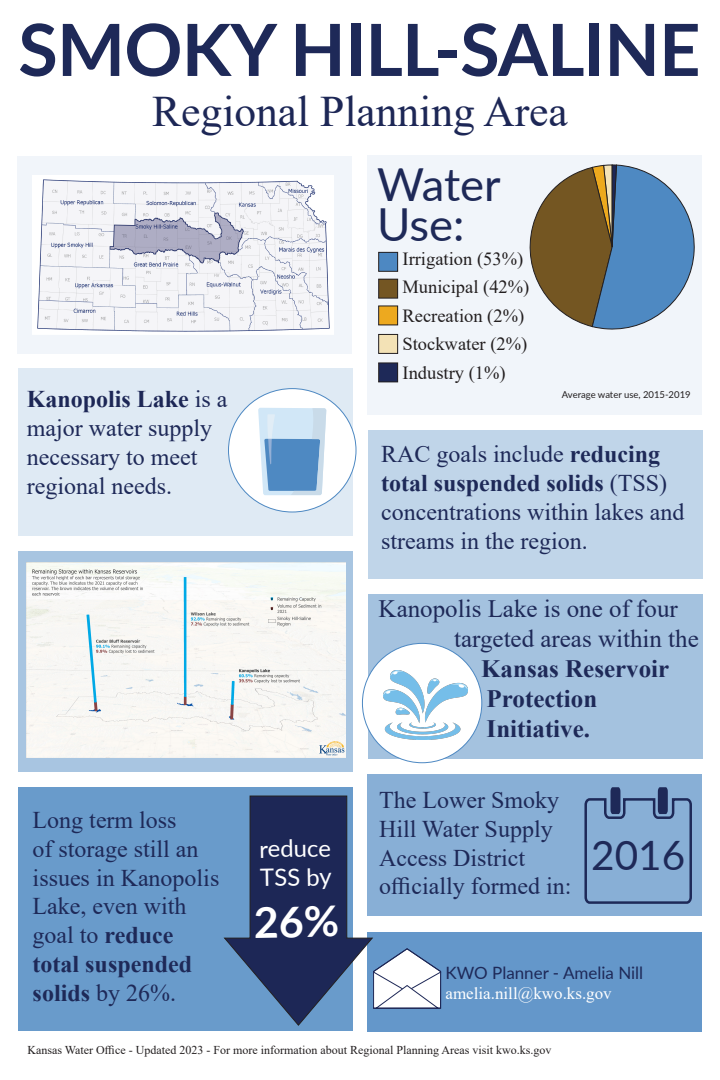
<style>
.page{position:relative;width:720px;height:1080px;background:#fff}
.page>*{position:absolute;margin:0;border:0;box-sizing:border-box;transform-origin:0 0}
.t1{font:700 72px "Lato";letter-spacing:-.01em;color:#1e2958}
.t2{font:45.5px/39.5px "Lato";letter-spacing:-.005em;color:#1e2958}
.t3{font:43.5px "Times New Roman";color:#1d2756}
.t4{font:40.5px "Lato";color:#1e2958}
.t5{font:25px "Times New Roman";color:#1e2958}
.t6{font:700 25px "Times New Roman";color:#1e2958}
.t7{font:24px/28.8px "Times New Roman";color:#1e2958}
.t8{font:24px/28.8px "Lato";color:#fff}
.t9{font:18.5px "Times New Roman";color:#231f20}
.t10{font:17px "Times New Roman";color:#fff}
.t11{font:17px "Lato";color:#1e2958}
.t12{font:12px "Times New Roman";color:#231f20}
.t13{font:9.5px "Lato";color:#231f20}
.s1{font-weight:700;color:#1d2756}
.s2{font-weight:700}
</style>
<div class="page">
<div style="left:17px;top:156px;width:334px;height:198px;background:#f1f5fa"></div>
<div style="left:367px;top:156px;width:335px;height:259px;background:#f1f5fa"></div>
<div style="left:19px;top:368px;width:334px;height:167px;background:#dfeaf4"></div>
<img style="left:32px;top:176px;width:302px;height:158px">
<div style="left:368px;top:430px;width:335px;height:149px;background:#c0d5e9"></div>
<div style="left:18px;top:787px;width:335px;height:244px;background:#699bcb"></div>
<div style="left:368px;top:594px;width:335px;height:165px;background:#a4c2df"></div>
<div style="left:367px;top:932px;width:335px;height:99px;background:#6497ca"></div>
<div style="left:367px;top:775px;width:335px;height:141px;background:#88afd6"></div>
<div style="left:379px;top:252px;width:19px;height:19px;background:#4d88c2"></div>
<div style="left:378px;top:252px;width:20px;height:20px;border:1px solid #231f20"></div>
<div style="left:379px;top:279px;width:19px;height:19px;background:#745623"></div>
<div style="left:378px;top:279px;width:20px;height:19px;border:1px solid #231f20"></div>
<div style="left:379px;top:306px;width:19px;height:19px;background:#eda91f"></div>
<div style="left:378px;top:306px;width:20px;height:19px;border:1px solid #231f20"></div>
<div style="left:379px;top:334px;width:19px;height:19px;background:#f3e2b6"></div>
<div style="left:378px;top:334px;width:20px;height:20px;border:1px solid #231f20"></div>
<div style="left:379px;top:363px;width:19px;height:19px;background:#1e2958"></div>
<div style="left:378px;top:363px;width:20px;height:19px;border:1px solid #231f20"></div>
<svg style="left:373px;top:948px;width:69px;height:61px"></svg>
<div style="left:229px;top:389px;width:127px;height:123px;background:#fff;border-radius:50%"></div>
<svg style="left:224px;top:796px;width:148px;height:229px"></svg>
<svg style="left:258px;top:408px;width:68px;height:87px;background:#98bcdd"></svg>
<svg style="left:529px;top:165px;width:166px;height:165px"></svg>
<svg style="left:584px;top:787px;width:108px;height:117px"></svg>
<div style="left:362px;top:643px;width:120px;height:120px;background:#fff;border-radius:50%"></div>
<img style="left:384px;top:670px;width:84px;height:70px">
<svg style="left:19px;top:552px;width:334px;height:220px;background:#adc7e1"></svg>
<img style="left:26px;top:563px;width:319px;height:194px">
<div style="left:255px;top:905px;width:83px;height:33px;background:#1d2756"></div>
<p class="t1" style="left:18px;top:-3px;width:684px">SMOKY HILL-SALINE</p>
<p class="t3" style="left:152px;top:81px;width:417px">Regional Planning Area</p>
<p class="t7" style="left:27px;top:384px;width:202px"><span class="s1">Kanopolis Lake</span> is a major water supply necessary to meet regional needs.</p>
<p class="t7" style="left:33px;top:805px;width:188px">Long term loss<br>of storage still an issues in Kanopolis<br>Lake, even with goal to <span class="s2">reduce total suspended solids</span> by 26%.</p>
<p class="t2" style="left:377px;top:163px;width:125px">Water<br>Use:</p>
<p class="t9" style="left:403px;top:246px;width:122px">Irrigation (53%)</p>
<p class="t9" style="left:403px;top:274px;width:128px">Municipal (42%)</p>
<p class="t9" style="left:403px;top:303px;width:123px">Recreation (2%)</p>
<p class="t9" style="left:403px;top:331px;width:126px">Stockwater (2%)</p>
<p class="t9" style="left:403px;top:360px;width:105px">Industry (1%)</p>
<p class="t13" style="left:562px;top:388px;width:130px">Average water use, 2015-2019</p>
<p class="t7" style="left:381px;top:439px;width:305px">RAC goals include <span class="s2">reducing total suspended solids</span> (TSS) concentrations within lakes and streams in the region.</p>
<p class="t5" style="left:379px;top:591px;width:301px">Kanopolis Lake is one of four</p>
<p class="t5" style="left:454px;top:621px;width:246px">targeted areas within the</p>
<p class="t6" style="left:481px;top:651px;width:190px">Kansas Reservoir</p>
<p class="t6" style="left:487px;top:681px;width:112px">Protection</p>
<p class="t6" style="left:487px;top:711px;width:105px">Initiative.</p>
<p class="t7" style="left:379px;top:785px;width:194px">The Lower Smoky<br>Hill Water Supply<br>Access District officially formed in:</p>
<p class="t8" style="left:259px;top:833px;width:74px;rotate:-1deg">reduce<br>TSS by</p>
<p class="t4" style="left:591px;top:826px;width:95px">2016</p>
<p class="t11" style="left:446px;top:961px;width:199px">KWO Planner - Amelia Nill</p>
<p class="t10" style="left:446px;top:981px;width:168px">amelia.nill@kwo.ks.gov</p>
<p class="t12" style="left:28px;top:1042px;width:525px">Kansas Water Office - Updated 2023 - For more information about Regional Planning Areas visit kwo.ks.gov</p>
</div>
